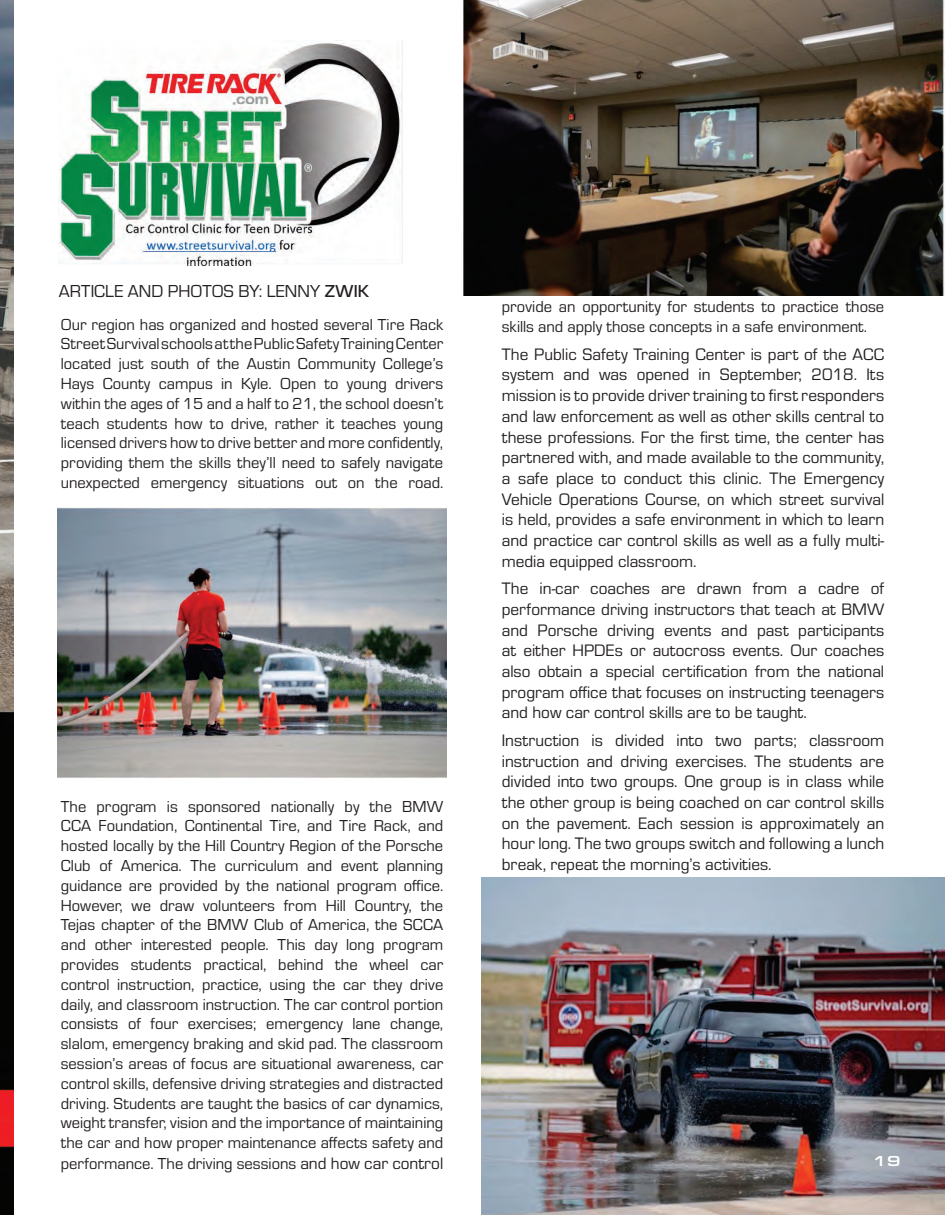
<style>
.page{position:relative;width:945px;height:1215px;background:#fff}
.page>*{position:absolute;margin:0;border:0;box-sizing:border-box;transform-origin:0 0}
.t1{font:18px "Eurostile";color:#231f20}
.t2{font:17.25px/20.7px "Eurostile";color:#231f20;text-align:justify}
.t3{font:16.5px/19.8px "Eurostile";color:#231f20;text-align:justify}
.t4{font:500 15px "Eurostile Ext";color:#fff}
.s1{font-weight:500}
.s2{font-size:17.25px}
</style>
<div class="page">
<img style="left:0;top:0;width:14px;height:1215px">
<img style="left:59px;top:41px;width:344px;height:225px">
<img style="left:58px;top:508px;width:388px;height:270px">
<img style="left:464px;top:0;width:481px;height:295px">
<img style="left:482px;top:878px;width:463px;height:337px">
<p class="t1" style="left:59px;top:279px;width:312px">ARTICLE AND PHOTOS BY: LENNY <span class="s1">ZWIK</span></p>
<p class="t3" style="left:61px;top:313px;width:384px">Our region has organized and hosted several Tire Rack Street Survival schools at the Public Safety Training Center located just south of the Austin Community College’s Hays County campus in Kyle. Open to young drivers within the ages of 15 and a half to 21, the school doesn’t teach students how to drive, rather it teaches young licensed drivers how to drive better and more confidently, providing them the skills they’ll need to safely navigate unexpected emergency situations out on the road.</p>
<p class="t3" style="left:61px;top:795px;width:384px">The program is sponsored nationally by the BMW CCA Foundation, Continental Tire, and Tire Rack, and hosted locally by the Hill Country Region of the Porsche Club of America. The curriculum and event planning guidance are provided by the national program office.<br>However, we draw volunteers from Hill Country, the Tejas chapter of the BMW Club of America, the SCCA and other interested people. This day long program provides students practical, behind the wheel car control instruction, practice, using the car they drive daily, and classroom instruction. The car control portion consists of four exercises; emergency lane change, slalom, emergency braking and skid pad. The classroom session’s areas of focus are situational awareness, car control skills, defensive driving strategies and distracted driving. Students are taught the basics of car dynamics, weight transfer, vision and the importance of maintaining the car and how proper maintenance affects safety and performance. The driving sessions <span class="s2">and how car control</span></p>
<p class="t3" style="left:502px;top:295px;width:384px;line-height:20.7px">provide an opportunity for students to practice those skills and apply those concepts in a safe environment.</p>
<p class="t2" style="left:502px;top:343px;width:384px">The Public Safety Training Center is part of the ACC system and was opened in September, 2018. Its mission is to provide driver training to first responders and law enforcement as well as other skills central to these professions. For the first time, the center has partnered with, and made available to the community, a safe place to conduct this clinic. The Emergency Vehicle Operations Course, on which street survival is held, provides a safe environment in which to learn and practice car control skills as well as a fully multi&shy;media equipped classroom.</p>
<p class="t2" style="left:502px;top:577px;width:384px">The in-car coaches are drawn from a cadre of performance driving instructors that teach at BMW and Porsche driving events and past participants at either HPDEs or autocross events. Our coaches also obtain a special certification from the national program office that focuses on instructing teenagers and how car control skills are to be taught.</p>
<p class="t2" style="left:502px;top:729px;width:384px">Instruction is divided into two parts; classroom instruction and driving exercises. The students are divided into two groups. One group is in class while the other group is being coached on car control skills on the pavement. Each session is approximately an hour long. The two groups switch and following a lunch break, repeat the morning’s activities.</p>
<p class="t4" style="left:873px;top:1150px;width:29px">19</p>
</div>
